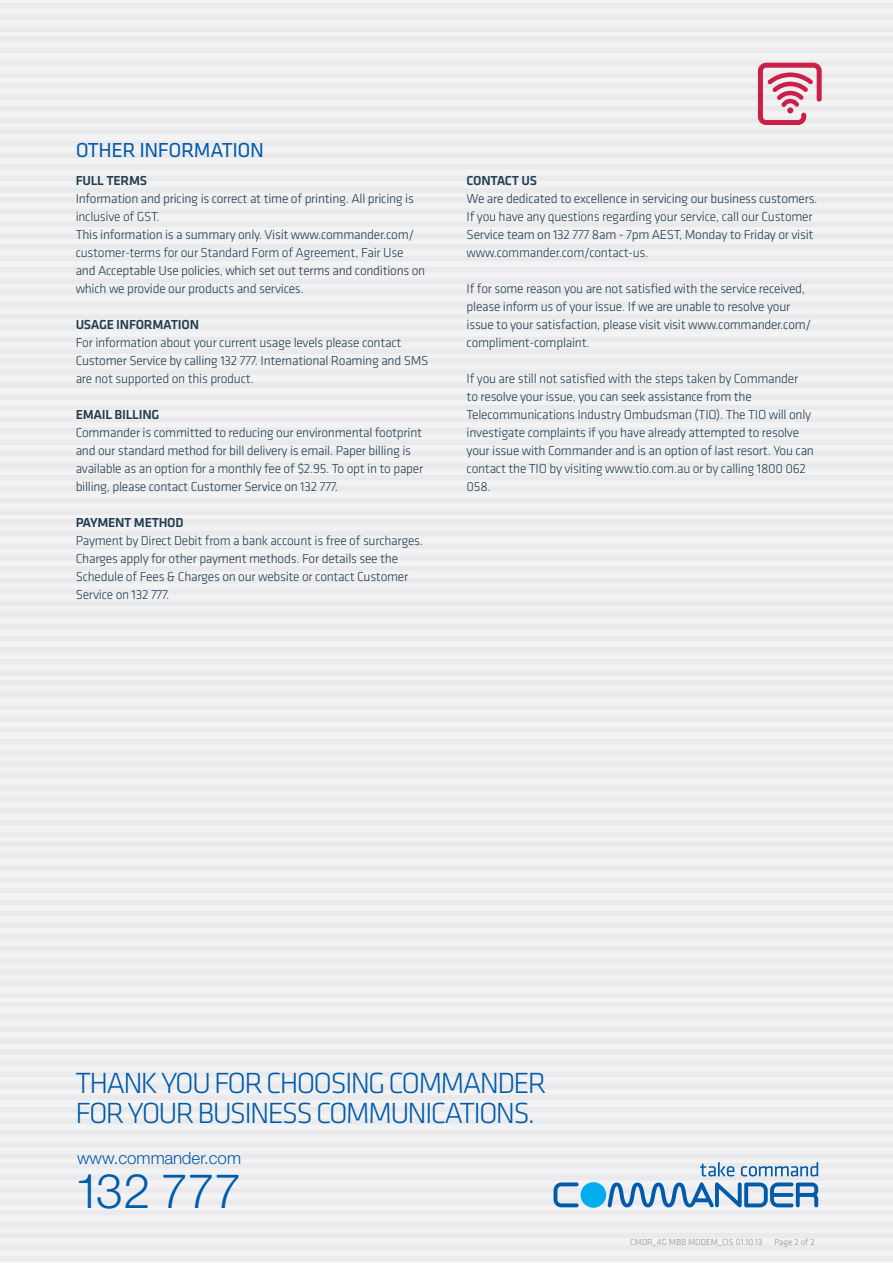
<style>
.page{position:relative;width:893px;height:1263px;background:#eff0f1}
.page>*{position:absolute;margin:0;border:0;box-sizing:border-box;transform-origin:0 0}
.t1{font:300 48px "Helvetica Neue LT Std";color:#015bab}
.t2{font:300 30.3px "Klavika Basic";letter-spacing:-.06em;color:#015bab}
.t3{font:21px "Klavika Basic";letter-spacing:-.02em;color:#015bab}
.t4{font:300 16.95px "Helvetica Neue LT Std";color:#015bab}
.t5{font:300 13.5px/18px "Klavika Basic";letter-spacing:-.02em;color:#223d50}
.t6{font:500 13.5px "Klavika Basic";letter-spacing:-.02em;color:#223d50}
.t7{font:300 9px "Klavika Basic";color:#968d87}
</style>
<div class="page">
<svg style="left:554px;top:1182px;width:25px;height:25px"></svg>
<svg style="left:608px;top:1182px;width:210px;height:25px"></svg>
<svg style="left:700px;top:1162px;width:34px;height:14px"></svg>
<svg style="left:741px;top:1162px;width:77px;height:14px"></svg>
<div style="left:581px;top:1182px;width:25px;height:26px;background:#00aeef;border-radius:50%"></div>
<svg style="left:758px;top:63px;width:64px;height:62px"></svg>
<h3 class="t3" style="left:76px;top:137px;width:107px">OTHER INFORMA</h3>
<h3 class="t3" style="left:222px;top:137px;width:21px">TION</h3>
<p class="t6" style="left:76px;top:172px;width:73px">FULL TERMS</p>
<p class="t5" style="left:76px;top:190px;width:351px">Information and pricing is correct at time of printing. All pricing is inclusive of GST.<br>This information is a summary only. Visit www.commander.com/ customer-terms for our Standard Form of Agreement, Fair Use and Acceptable Use policies, which set out terms and conditions on which we provide our products and services.</p>
<p class="t6" style="left:76px;top:316px;width:125px">USAGE INFORMATION</p>
<p class="t5" style="left:76px;top:334px;width:354px">For information about your current usage levels please contact<br>Customer Service by calling 132 777. International Roaming and SMS are not supported on this product.</p>
<p class="t6" style="left:76px;top:406px;width:85px">EMAIL BILLING</p>
<p class="t5" style="left:76px;top:424px;width:349px">Commander is committed to reducing our environmental footprint and our standard method for bill delivery is email. Paper billing is available as an option for a monthly fee of $2.95. To opt in to paper billing, please contact Customer Service on 132 777.</p>
<p class="t6" style="left:76px;top:514px;width:31px">PAYMENT</p>
<p class="t6" style="left:134px;top:514px;width:9px">MET</p>
<p class="t6" style="left:159px;top:514px;width:26px">HOD</p>
<p class="t5" style="left:76px;top:532px;width:349px">Payment by Direct Debit from a bank account is free of surcharges.<br>Charges apply for other payment methods. For details see the Schedule of Fees &amp; Charges on our website or contact Customer Service on 132 777.</p>
<p class="t6" style="left:467px;top:172px;width:72px">CONTACT US</p>
<p class="t5" style="left:467px;top:190px;width:352px">We are dedicated to excellence in servicing our business customers.<br>If you have any questions regarding your service, call our Customer Service team on 132 777 8am - 7pm AEST, Monday to Friday or visit www.commander.com/contact-us.</p>
<p class="t5" style="left:467px;top:280px;width:346px">If for some reason you are not satisfied with the service received, please inform us of your issue. If we are unable to resolve your issue to your satisfaction, please visit visit www.commander.com/ compliment-complaint.</p>
<p class="t5" style="left:467px;top:370px;width:349px">If you are still not satisfied with the steps taken by Commander<br>to resolve your issue, you can seek assistance from the Telecommunications Industry Ombudsman (TIO). The TIO will only investigate complaints if you have already attempted to resolve your issue with Commander and is an option of last resort. You can contact the TIO by visiting www.tio.com.au or by calling 1800 062<br>058.</p>
<h2 class="t2" style="left:76px;top:1065px;width:206px">thank youforchoosi</h2>
<h2 class="t2" style="left:351px;top:1065px;width:72px">ng Comma</h2>
<h2 class="t2" style="left:480px;top:1065px;width:34px">nder</h2>
<h2 class="t2" style="left:76px;top:1095px;width:70px">for your</h2>
<h2 class="t2" style="left:198px;top:1095px;width:14px">busi</h2>
<h2 class="t2" style="left:250px;top:1095px;width:85px">ness commu</h2>
<h2 class="t2" style="left:408px;top:1095px;width:30px">nicatio</h2>
<h2 class="t2" style="left:496px;top:1095px;width:41px">ns.</h2>
<p class="t4" style="left:77px;top:1147px;width:166px">www.commander.com</p>
<h1 class="t1" style="left:74px;top:1162px;width:168px">132 777</h1>
<p class="t7" style="left:630px;top:1236px;width:134px">CMDR_4G MBB MODEM_CIS 01.10.13</p>
<p class="t7" style="left:774px;top:1236px;width:42px">Page 2 of 2</p>
</div>
